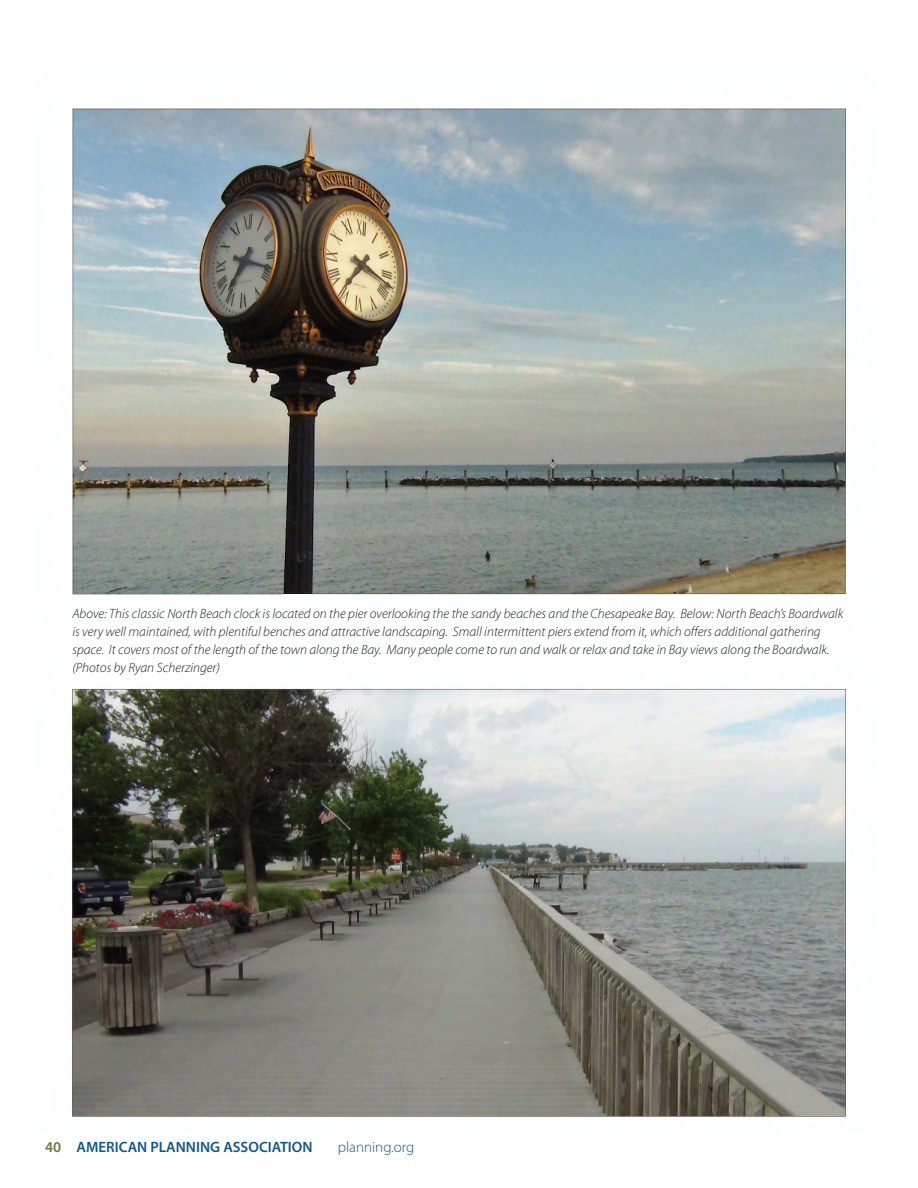
<style>
.page{position:relative;width:918px;height:1188px;background:#fff}
.page>*{position:absolute;margin:0;border:0;box-sizing:border-box;transform-origin:0 0}
.t1{font:600 15px "Myriad Pro";color:#115889}
.t2{font:300 15px "Myriad Pro";color:#115889}
.t3{font:italic 300 13.5px/18px "Myriad Pro";color:#231f20}
.s1{color:#6d7645}
</style>
<div class="page">
<img style="left:72px;top:108px;width:774px;height:1009px">
<p class="t3" style="left:72px;top:604px;width:772px">Above: This classic North Beach clock is located on the pier overlooking the the sandy beaches and the Chesapeake Bay. Below: North Beach’s Boardwalk is very well maintained, with plentiful benches and attractive landscaping. Small intermittent piers extend from it, which offers additional gathering space. It covers most of the length of the town along the Bay. Many people come to run and walk or relax and take in Bay views along the Boardwalk. (Photos by Ryan Scherzinger)</p>
<p class="t1" style="left:45px;top:1139px;width:269px"><span class="s1">40</span> AMERICAN PLANNING ASSOCIATION</p>
<p class="t2" style="left:338px;top:1139px;width:78px">planning.org</p>
</div>
